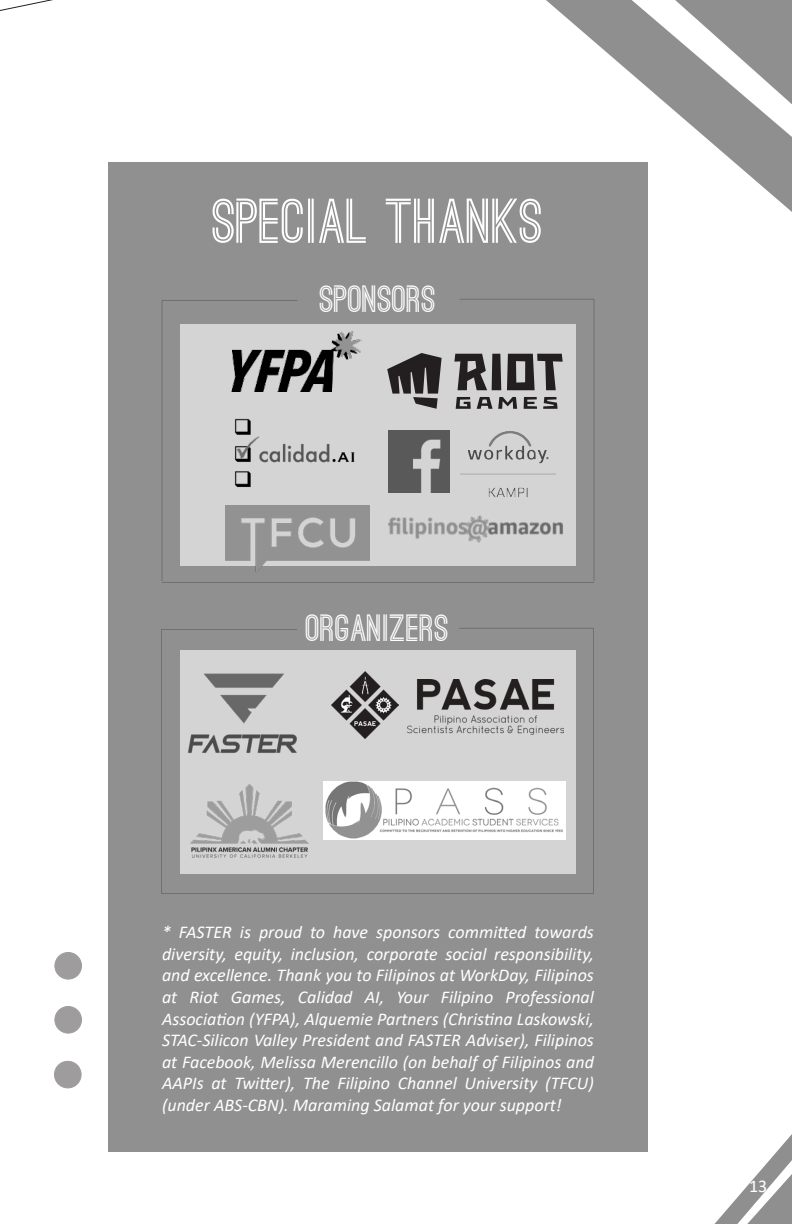
<style>
.page{position:relative;width:792px;height:1224px;background:#fff}
.page>*{position:absolute;margin:0;border:0;box-sizing:border-box;transform-origin:0 0}
.t1{font:700 60px "Ostrich Sans";color:#fff}
.t2{font:700 36px "Ostrich Sans";color:#fff}
.t3{font:italic 18px/21.6px "Calibri";color:#fff;text-align:justify}
.t4{font:18px "Calibri";color:#fff}
</style>
<div class="page">
<div style="left:108px;top:162px;width:540px;height:990px;background:#909090"></div>
<div style="left:180px;top:650px;width:396px;height:223px;background:#d4d4d4"></div>
<div style="left:180px;top:324px;width:396px;height:242px;background:#d4d4d4"></div>
<img style="left:231px;top:331px;width:131px;height:61px">
<img style="left:235px;top:418px;width:120px;height:69px">
<svg style="left:387px;top:353px;width:55px;height:56px"></svg>
<svg style="left:507px;top:354px;width:56px;height:36px"></svg>
<svg style="left:454px;top:354px;width:47px;height:36px"></svg>
<svg style="left:456px;top:397px;width:102px;height:12px"></svg>
<img style="left:460px;top:431px;width:96px;height:67px">
<svg style="left:714px;top:1134px;width:78px;height:90px"></svg>
<svg style="left:0;top:0;width:53px;height:11px"></svg>
<img style="left:226px;top:505px;width:144px;height:68px">
<img style="left:388px;top:431px;width:62px;height:62px">
<img style="left:188px;top:673px;width:109px;height:80px">
<img style="left:191px;top:785px;width:117px;height:73px">
<img style="left:324px;top:781px;width:241px;height:59px">
<img style="left:332px;top:672px;width:67px;height:67px">
<img style="left:407px;top:680px;width:157px;height:54px">
<hr style="left:161px;top:630px;width:1px;height:264px;background:#231f20">
<hr style="left:162px;top:893px;width:432px;height:1px;background:#231f20">
<hr style="left:593px;top:632px;width:1px;height:262px;background:#231f20">
<hr style="left:162px;top:629px;width:135px;height:1px;background:#231f20">
<hr style="left:459px;top:628px;width:135px;height:1px;background:#231f20">
<hr style="left:162px;top:582px;width:432px;height:1px;background:#231f20">
<hr style="left:594px;top:303px;width:1px;height:278px;background:#231f20">
<hr style="left:460px;top:299px;width:134px;height:1px;background:#231f20">
<hr style="left:162px;top:300px;width:1px;height:281px;background:#231f20">
<hr style="left:162px;top:300px;width:136px;height:1px;background:#231f20">
<div style="left:55px;top:1007px;width:27px;height:26px;background:#9e9c9d;border-radius:50%"></div>
<div style="left:54px;top:1006px;width:28px;height:28px;border:1px solid #231f20;border-radius:50%"></div>
<div style="left:55px;top:952px;width:27px;height:27px;background:#9e9c9d;border-radius:50%"></div>
<div style="left:54px;top:952px;width:28px;height:28px;border:1px solid #231f20;border-radius:50%"></div>
<div style="left:54px;top:1061px;width:27px;height:27px;background:#9e9c9d;border-radius:50%"></div>
<div style="left:54px;top:1061px;width:28px;height:27px;border:1px solid #231f20;border-radius:50%"></div>
<svg style="left:546px;top:0;width:246px;height:212px"></svg>
<img style="left:388px;top:516px;width:175px;height:27px">
<p class="t1" style="left:213px;top:199px;width:332px">SPECIAL THANKS</p>
<p class="t2" style="left:320px;top:285px;width:118px">SPONSORS</p>
<p class="t2" style="left:306px;top:614px;width:145px">ORGANIZERS</p>
<p class="t3" style="left:162px;top:921px;width:434px">* FASTER is proud to have sponsors committed towards diversity, equity, inclusion, corporate social responsibility, and excellence. Thank you to Filipinos at WorkDay, Filipinos at Riot Games, Calidad AI, Your Filipino Professional Association (YFPA), Alquemie Partners (Christina Laskowski, STAC-Silicon Valley President and FASTER Adviser), Filipinos at Facebook, Melissa Merencillo (on behalf of Filipinos and AAPIs at Twitter), The Filipino Channel University (TFCU) (under ABS-CBN). Maraming Salamat for your support!</p>
<p class="t4" style="left:749px;top:1174px;width:20px">13</p>
</div>
